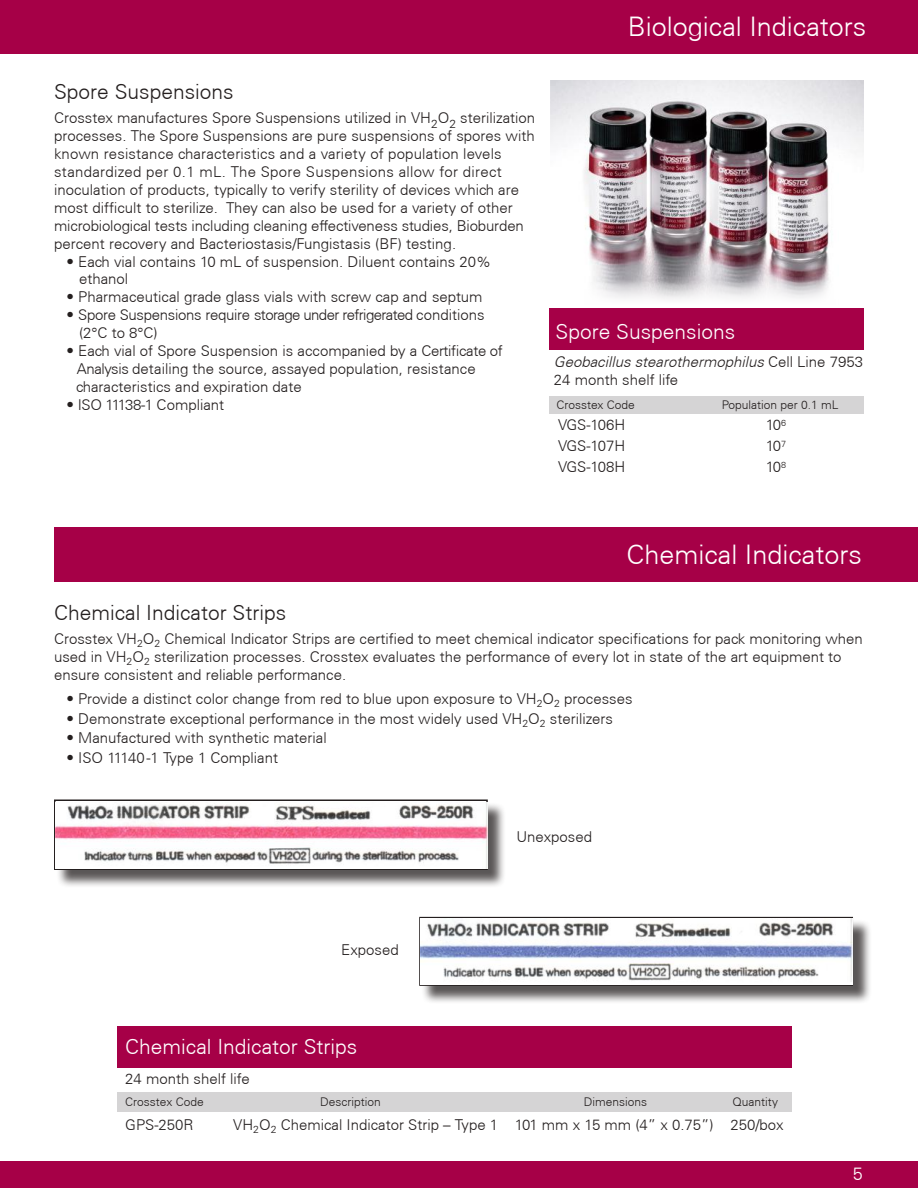
<style>
.page{position:relative;width:918px;height:1188px;background:#fff}
.page>*{position:absolute;margin:0;border:0;box-sizing:border-box;transform-origin:0 0}
.t1{font:300 27px "Univers CE";color:#fff}
.t2{font:300 21px "Univers CE";color:#241f1f}
.t3{font:300 21px "Univers CE";color:#fff}
.t4{font:300 18px "Univers CE";color:#fff}
.t5{font:300 15px/18px "Univers CE";color:#241f1f}
.t6{font:300 15px/18px "Univers CE";letter-spacing:-.02em;color:#241f1f}
.t7{font:italic 300 15px/18px "Univers CE";color:#241f1f}
.t8{font:300 12px "Univers CE";color:#241f1f}
.s1{font-style:normal}
</style>
<div class="page">
<div style="left:0;top:1161px;width:918px;height:27px;background:#a60047"></div>
<div style="left:0;top:0;width:918px;height:54px;background:#a60047"></div>
<div style="left:550px;top:397px;width:314px;height:17px;background:#d5d4d5"></div>
<div style="left:550px;top:309px;width:314px;height:41px;background:#a60047"></div>
<img style="left:551px;top:80px;width:313px;height:219px">
<div style="left:117px;top:1092px;width:675px;height:20px;background:#d5d4d5"></div>
<div style="left:117px;top:1027px;width:675px;height:41px;background:#a60047"></div>
<div style="left:421px;top:919px;width:451px;height:85px;background:#241f1f;opacity:.75"></div>
<div style="left:419px;top:917px;width:434px;height:69px;border:2px solid #241f1f"></div>
<img style="left:421px;top:918px;width:432px;height:66px">
<div style="left:56px;top:802px;width:451px;height:87px;background:#241f1f;opacity:.75"></div>
<div style="left:54px;top:800px;width:434px;height:70px;border:2px solid #241f1f"></div>
<img style="left:55px;top:802px;width:432px;height:66px">
<div style="left:54px;top:527px;width:864px;height:55px;background:#a60047"></div>
<h2 class="t2" style="left:54px;top:80px;width:181px">Spore Suspensions</h2>
<p class="t5" style="left:54px;top:109px;width:483px">Crosstex manufactures Spore Suspensions utilized in VH<sub>2</sub>O<sub>2</sub> sterilization processes. The Spore Suspensions are pure suspensions of spores with known resistance characteristics and a variety of population levels standardized per 0.1 mL. The Spore Suspensions allow for direct inoculation of products, typically to verify sterility of devices which are most difficult to sterilize. They can also be used for a variety of other microbiological tests including cleaning effectiveness studies, Bioburden percent recovery and Bacteriostasis/Fungistasis (BF) testing.</p>
<p class="t5" style="left:79px;top:254px;width:414px;line-height:16.5px;text-indent:-13px">• Each vial contains 10 mL of suspension. Diluent contains 20% ethanol</p>
<p class="t5" style="left:67px;top:288px;width:417px">• Pharmaceutical grade glass vials with screw cap and septum</p>
<p class="t6" style="left:79px;top:306px;width:407px;text-indent:-13px">• Spore Suspensions require storage under refrigerated conditions (2°C to 8°C)</p>
<p class="t5" style="left:76px;top:342px;width:428px;text-indent:-10px">• Each vial of Spore Suspension is accompanied by a Certificate of<br>Analysis detailing the source, assayed population, resistance characteristics and expiration date</p>
<p class="t5" style="left:67px;top:396px;width:159px">• ISO 11138-1 Compliant</p>
<h1 class="t1" style="left:628px;top:11px;width:240px">Biological Indicators</h1>
<h2 class="t3" style="left:556px;top:319px;width:181px">Spore Suspensions</h2>
<p class="t7" style="left:554px;top:353px;width:311px">Geobacillus stearothermophilus <span class="s1">Cell Line 7953<br>24 month shelf life</span></p>
<p class="t8" style="left:556px;top:398px;width:80px">Crosstex Code</p>
<p class="t8" style="left:722px;top:398px;width:118px">Population per 0.1 mL</p>
<p class="t5" style="left:558px;top:416px;width:69px">VGS-106H</p>
<p class="t5" style="left:766px;top:416px;width:22px">10<sup>6</sup></p>
<p class="t5" style="left:558px;top:437px;width:69px">VGS-107H</p>
<p class="t5" style="left:766px;top:437px;width:22px">10<sup>7</sup></p>
<p class="t5" style="left:558px;top:458px;width:69px">VGS-108H</p>
<p class="t5" style="left:766px;top:458px;width:22px">10<sup>8</sup></p>
<h1 class="t1" style="left:626px;top:539px;width:237px">Chemical Indicators</h1>
<h2 class="t2" style="left:54px;top:601px;width:234px">Chemical Indicator Strips</h2>
<p class="t5" style="left:54px;top:630px;width:810px">Crosstex VH<sub>2</sub>O<sub>2</sub> Chemical Indicator Strips are certified to meet chemical indicator specifications for pack monitoring when used in VH<sub>2</sub>O<sub>2</sub> sterilization processes. Crosstex evaluates the performance of every lot in state of the art equipment to ensure consistent and reliable performance.</p>
<p class="t5" style="left:67px;top:690px;width:568px">• Provide a distinct color change from red to blue upon exposure to VH<sub>2</sub>O<sub>2</sub> processes</p>
<p class="t5" style="left:67px;top:710px;width:548px">• Demonstrate exceptional performance in the most widely used VH<sub>2</sub>O<sub>2</sub> sterilizers</p>
<p class="t5" style="left:67px;top:729px;width:262px">• Manufactured with synthetic material</p>
<p class="t5" style="left:67px;top:749px;width:213px">• ISO 11140-1 Type 1 Compliant</p>
<p class="t5" style="left:341px;top:941px;width:59px">Exposed</p>
<p class="t5" style="left:516px;top:828px;width:77px">Unexposed</p>
<h2 class="t3" style="left:125px;top:1034px;width:234px">Chemical Indicator Strips</h2>
<p class="t5" style="left:125px;top:1070px;width:126px">24 month shelf life</p>
<p class="t8" style="left:125px;top:1095px;width:80px">Crosstex Code</p>
<p class="t8" style="left:320px;top:1095px;width:62px">Description</p>
<p class="t8" style="left:584px;top:1095px;width:65px">Dimensions</p>
<p class="t8" style="left:733px;top:1095px;width:47px">Quantity</p>
<p class="t5" style="left:125px;top:1116px;width:70px">GPS-250R</p>
<p class="t5" style="left:233px;top:1116px;width:552px">VH<sub>2</sub>O<sub>2</sub> Chemical Indicator Strip – Type 1 101 mm x 15 mm (4” x 0.75”) 250/box</p>
<p class="t4" style="left:853px;top:1164px;width:12px">5</p>
</div>
